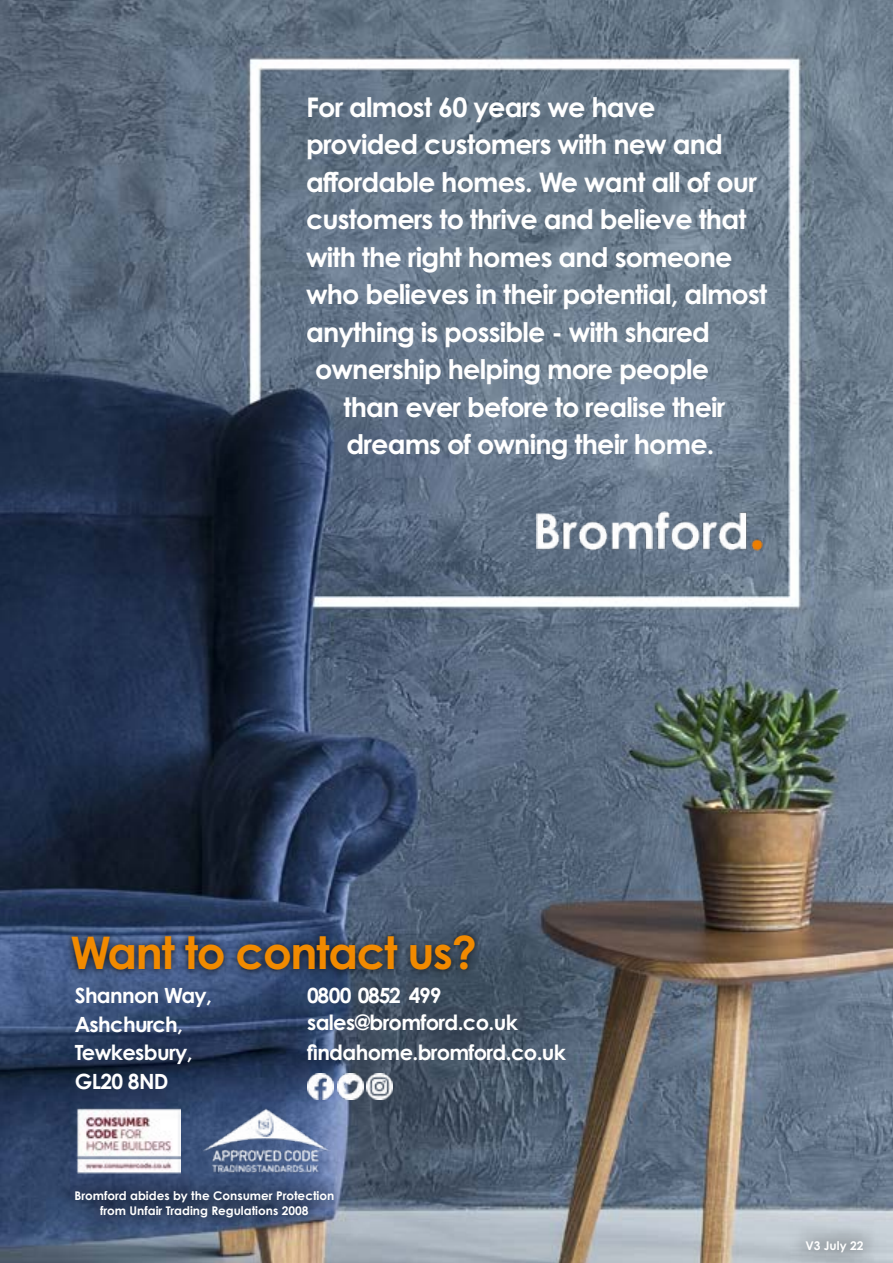
<style>
.page{position:relative;width:893px;height:1263px;background:#fff}
.page>*{position:absolute;margin:0;border:0;box-sizing:border-box;transform-origin:0 0}
.t1{font:700 45px "Century Gothic Pro";letter-spacing:-.03em;color:#f18a00}
.Back_Cover_-_WhoIsBr{font:700 27px "Century Gothic Pro";letter-spacing:-.03em;color:#fff}
.Back_Cover_-_Address{font:700 21px "Century Gothic Pro";letter-spacing:-.03em;color:#fff}
.Disclaimer_-_White{font:700 12px/14.4px "Century Gothic Pro";color:#fff;text-align:center}
</style>
<div class="page">
<img style="left:0;top:0;width:893px;height:1263px">
<img style="left:536px;top:511px;width:226px;height:39px">
<div style="left:64px;top:927px;width:419px;height:51px;background:#000;opacity:.75"></div>
<img style="left:307px;top:1073px;width:27px;height:26px">
<img style="left:337px;top:1073px;width:26px;height:26px">
<img style="left:366px;top:1073px;width:27px;height:26px">
<img style="left:76px;top:1107px;width:105px;height:66px">
<img style="left:201px;top:1107px;width:129px;height:66px">
<svg style="left:57px;top:1174px;width:294px;height:60px;background:#415170"></svg>
<svg style="left:788px;top:1223px;width:92px;height:40px;background:#b5bdc4"></svg>
<p class="Back_Cover_-_WhoIsBr" style="left:306px;top:90px;width:351px">For almost 60 years we have</p>
<p class="Back_Cover_-_WhoIsBr" style="left:306px;top:127px;width:418px">provided customers with new and</p>
<p class="Back_Cover_-_WhoIsBr" style="left:306px;top:165px;width:452px">affordable homes. We want all of our</p>
<p class="Back_Cover_-_WhoIsBr" style="left:306px;top:202px;width:442px">customers to thrive and believe that</p>
<p class="Back_Cover_-_WhoIsBr" style="left:306px;top:240px;width:428px">with the right homes and someone</p>
<p class="Back_Cover_-_WhoIsBr" style="left:306px;top:277px;width:463px">who believes in their potential, almost</p>
<p class="Back_Cover_-_WhoIsBr" style="left:306px;top:315px;width:405px">anything is possible - with shared</p>
<p class="Back_Cover_-_WhoIsBr" style="left:315px;top:352px;width:395px">ownership helping more people</p>
<p class="Back_Cover_-_WhoIsBr" style="left:344px;top:390px;width:383px">than ever before to realise their</p>
<p class="Back_Cover_-_WhoIsBr" style="left:347px;top:427px;width:369px">dreams of owning their home.</p>
<p class="t1" style="left:70px;top:925px;width:408px">Want to contact us?</p>
<p class="Back_Cover_-_Address" style="left:75px;top:982px;width:139px">Shannon Way,</p>
<p class="Back_Cover_-_Address" style="left:75px;top:1011px;width:110px">Ashchurch,</p>
<p class="Back_Cover_-_Address" style="left:75px;top:1039px;width:119px">Tewkesbury,</p>
<p class="Back_Cover_-_Address" style="left:75px;top:1068px;width:95px">GL20 8ND</p>
<p class="Back_Cover_-_Address" style="left:307px;top:982px;width:136px">0 800 0 8 5 2 4 9 9</p>
<p class="Back_Cover_-_Address" style="left:307px;top:1009px;width:212px">sales@bromford.co.uk</p>
<p class="Back_Cover_-_Address" style="left:307px;top:1040px;width:261px">findahome.bromford.co.uk</p>
<p class="Disclaimer_-_White" style="left:74px;top:1188px;width:261px">Bromford abides by the Consumer Protection from Unfair Trading Regulations 2008</p>
<p class="Disclaimer_-_White" style="left:805px;top:1238px;width:60px">V3 July 22</p>
</div>
